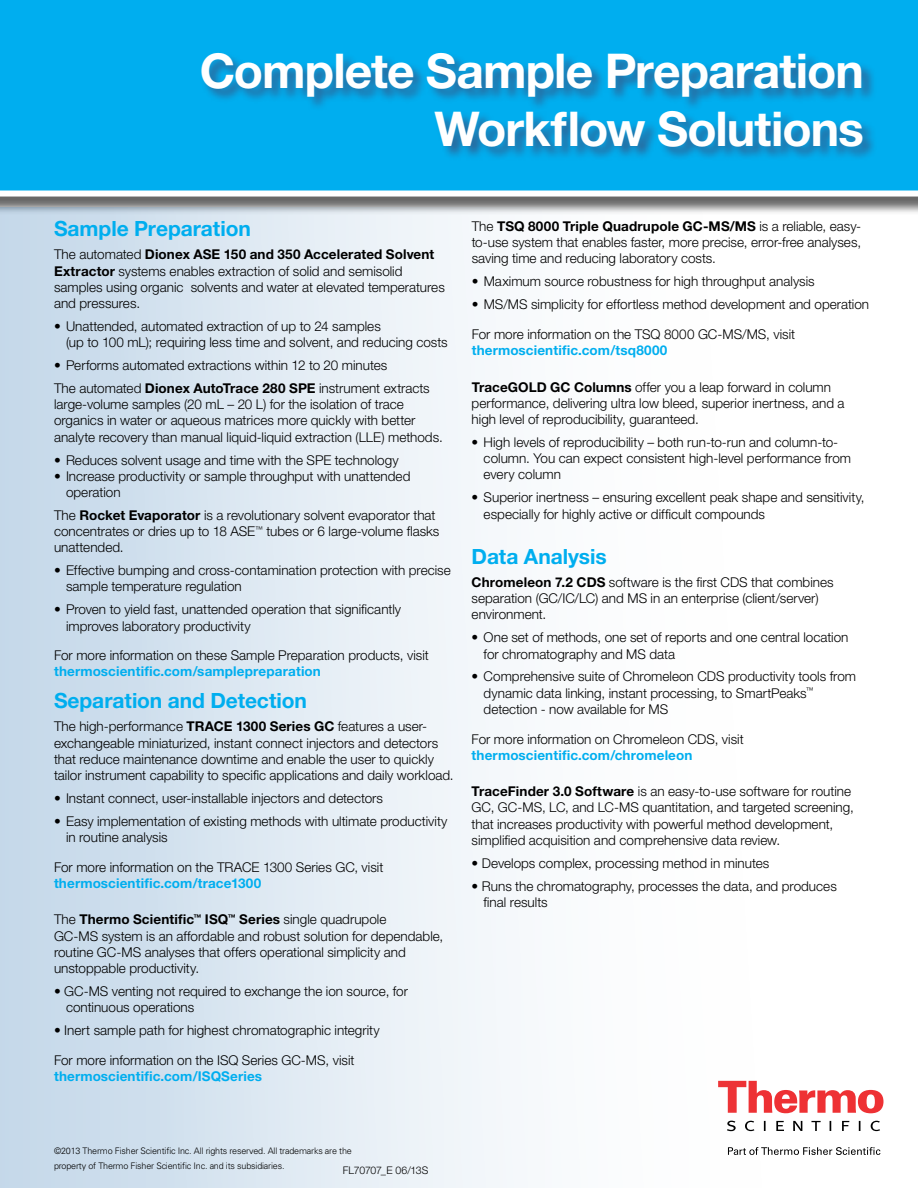
<style>
.page{position:relative;width:918px;height:1188px;background:#fff}
.page>*{position:absolute;margin:0;border:0;box-sizing:border-box;transform-origin:0 0}
.t1{font:700 48px/57.6px "Helvetica Neue LT Std";letter-spacing:-.02em;color:#fff;text-align:right}
.t2{font:700 21px "Helvetica Neue LT Std";letter-spacing:-.005em;color:#00aeef}
.t3{font:300 13.5px/16.2px "Helvetica Neue LT Std";color:#000}
.t4{font:700 13.5px "Helvetica Neue LT Std";letter-spacing:.01em;color:#00aeef}
.t5{font:300 10.5px "Helvetica Neue LT Std";letter-spacing:-.025em;color:#000}
.t6{font:300 9px/15px "Univers";letter-spacing:-.02em;color:#000}
.s1{font-weight:700}
</style>
<div class="page">
<div style="left:0;top:0;width:918px;height:215px;background:#000;opacity:.6"></div>
<div style="left:0;top:0;width:918px;height:197px;background:#00aeef"></div>
<svg style="left:864px;top:1089px;width:19px;height:24px"></svg>
<svg style="left:870px;top:1121px;width:10px;height:10px"></svg>
<svg style="left:864px;top:1147px;width:16px;height:8px"></svg>
<div style="left:0;top:207px;width:864px;height:981px;background:linear-gradient(to right,#c9dcec,#fff)"></div>
<div style="left:200px;top:52px;width:677px;height:109px;background:#325a8b;opacity:.85"></div>
<h1 class="t1" style="left:200px;top:41px;width:666px">Complete Sample Preparation<br>Workflow Solutions</h1>
<h2 class="t2" style="left:54px;top:216px;width:198px">Sample Preparation</h2>
<p class="t3" style="left:54px;top:246px;width:392px">The automated <span class="s1">Dionex ASE 150 and 350 Accelerated Solvent Extractor</span> systems enables extraction of solid and semisolid samples using organic solvents and water at elevated temperatures and pressures.</p>
<p class="t3" style="left:66px;top:318px;width:383px;text-indent:-12px">• Unattended, automated extraction of up to 24 samples<br>(up to 100 mL); requiring less time and solvent, and reducing costs</p>
<p class="t3" style="left:54px;top:353px;width:377px;line-height:23px">• Performs automated extractions within 12 to 20 minutes<br>The automated <span class="s1">Dionex AutoTrace 280 SPE</span> instrument extracts</p>
<p class="t3" style="left:54px;top:396px;width:390px">large-volume samples (20 mL – 20 L) for the isolation of trace organics in water or aqueous matrices more quickly with better analyte recovery than manual liquid-liquid extraction (LLE) methods.</p>
<p class="t3" style="left:54px;top:451px;width:346px">• Reduces solvent usage and time with the SPE technology</p>
<p class="t3" style="left:66px;top:468px;width:346px;text-indent:-12px">• Increase productivity or sample throughput with unattended operation</p>
<p class="t3" style="left:54px;top:507px;width:387px">The <span class="s1">Rocket Evaporator</span> is a revolutionary solvent evaporator that concentrates or dries up to 18 ASE<sup>™</sup> tubes or 6 large-volume flasks unattended.</p>
<p class="t3" style="left:66px;top:562px;width:386px;text-indent:-12px">• Effective bumping and cross-contamination protection with precise sample temperature regulation</p>
<p class="t3" style="left:66px;top:601px;width:337px;text-indent:-12px">• Proven to yield fast, unattended operation that significantly improves laboratory productivity</p>
<p class="t3" style="left:54px;top:647px;width:376px">For more information on these Sample Preparation products, visit</p>
<p class="t4" style="left:54px;top:663px;width:268px">thermoscientific.com/samplepreparation</p>
<h2 class="t2" style="left:54px;top:688px;width:255px">Separation and Detection</h2>
<p class="t3" style="left:54px;top:718px;width:401px">The high-performance <span class="s1">TRACE 1300 Series GC</span> features a user&shy;exchangeable miniaturized, instant connect injectors and detectors that reduce maintenance downtime and enable the user to quickly tailor instrument capability to specific applications and daily workload.</p>
<p class="t3" style="left:54px;top:790px;width:331px">• Instant connect, user-installable injectors and detectors</p>
<p class="t3" style="left:66px;top:813px;width:383px;text-indent:-12px">• Easy implementation of existing methods with ultimate productivity in routine analysis</p>
<p class="t3" style="left:54px;top:859px;width:331px">For more information on the TRACE 1300 Series GC, visit</p>
<p class="t4" style="left:54px;top:875px;width:209px">thermoscientific.com/trace1300</p>
<p class="t3" style="left:54px;top:911px;width:391px">The <span class="s1">Thermo Scientific</span><sup>™</sup> <span class="s1">ISQ</span><sup>™</sup> <span class="s1">Series</span> single quadrupole<br>GC-MS system is an affordable and robust solution for dependable, routine GC-MS analyses that offers operational simplicity and unstoppable productivity.</p>
<p class="t3" style="left:66px;top:983px;width:344px;text-indent:-12px">• GC-MS venting not required to exchange the ion source, for continuous operations</p>
<p class="t3" style="left:54px;top:1022px;width:327px">• Inert sample path for highest chromatographic integrity</p>
<p class="t3" style="left:54px;top:1052px;width:302px">For more information on the ISQ Series GC-MS, visit</p>
<p class="t4" style="left:54px;top:1068px;width:210px">thermoscientific.com/ISQSeries</p>
<p class="t3" style="left:472px;top:218px;width:391px;text-align:justify">The <span class="s1">TSQ 8000 Triple Quadrupole GC-MS/MS</span> is a reliable, easy&shy;to-use system that enables faster, more precise, error-free analyses, saving time and reducing laboratory costs.</p>
<p class="t3" style="left:472px;top:273px;width:345px">• Maximum source robustness for high throughput analysis</p>
<p class="t3" style="left:472px;top:289px;width:399px;line-height:29.7px">• MS/MS simplicity for effortless method development and operation<br>For more information on the TSQ 8000 GC-MS/MS, visit</p>
<p class="t4" style="left:472px;top:342px;width:197px">thermoscientific.com/tsq8000</p>
<p class="t3" style="left:472px;top:379px;width:375px"><span class="s1">TraceGOLD GC Columns</span> offer you a leap forward in column performance, delivering ultra low bleed, superior inertness, and a high level of reproducibility, guaranteed.</p>
<p class="t3" style="left:484px;top:434px;width:369px;text-indent:-12px">• High levels of reproducibility – both run-to-run and column-to&shy;column. You can expect consistent high-level performance from every column</p>
<p class="t3" style="left:484px;top:489px;width:383px;text-indent:-12px">• Superior inertness – ensuring excellent peak shape and sensitivity, especially for highly active or difficult compounds</p>
<h2 class="t2" style="left:472px;top:544px;width:137px">Data Analysis</h2>
<p class="t3" style="left:472px;top:574px;width:364px"><span class="s1">Chromeleon 7.2 CDS</span> software is the first CDS that combines separation (GC/IC/LC) and MS in an enterprise (client/server) environment.</p>
<p class="t3" style="left:484px;top:629px;width:366px;text-indent:-12px">• One set of methods, one set of reports and one central location for chromatography and MS data</p>
<p class="t3" style="left:484px;top:668px;width:374px;text-indent:-12px">• Comprehensive suite of Chromeleon CDS productivity tools from dynamic data linking, instant processing, to SmartPeaks<sup>™ </sup>detection - now available for MS</p>
<p class="t3" style="left:472px;top:730px;width:274px">For more information on Chromeleon CDS, visit</p>
<p class="t4" style="left:472px;top:747px;width:222px">thermoscientific.com/chromeleon</p>
<p class="t3" style="left:472px;top:783px;width:384px"><span class="s1">TraceFinder 3.0 Software</span> is an easy-to-use software for routine GC, GC-MS, LC, and LC-MS quantitation, and targeted screening, that increases productivity with powerful method development, simplified acquisition and comprehensive data review.</p>
<p class="t3" style="left:472px;top:855px;width:299px">• Develops complex, processing method in minutes</p>
<p class="t3" style="left:484px;top:878px;width:355px;text-indent:-12px">• Runs the chromatography, processes the data, and produces final results</p>
<p class="t6" style="left:54px;top:1143px;width:299px">©2013 Thermo Fisher Scientific Inc. All rights reserved. All trademarks are the property of Thermo Fisher Scientific Inc. and its subsidiaries.</p>
<p class="t5" style="left:343px;top:1164px;width:87px">FL70707_E 06/13S</p>
</div>
